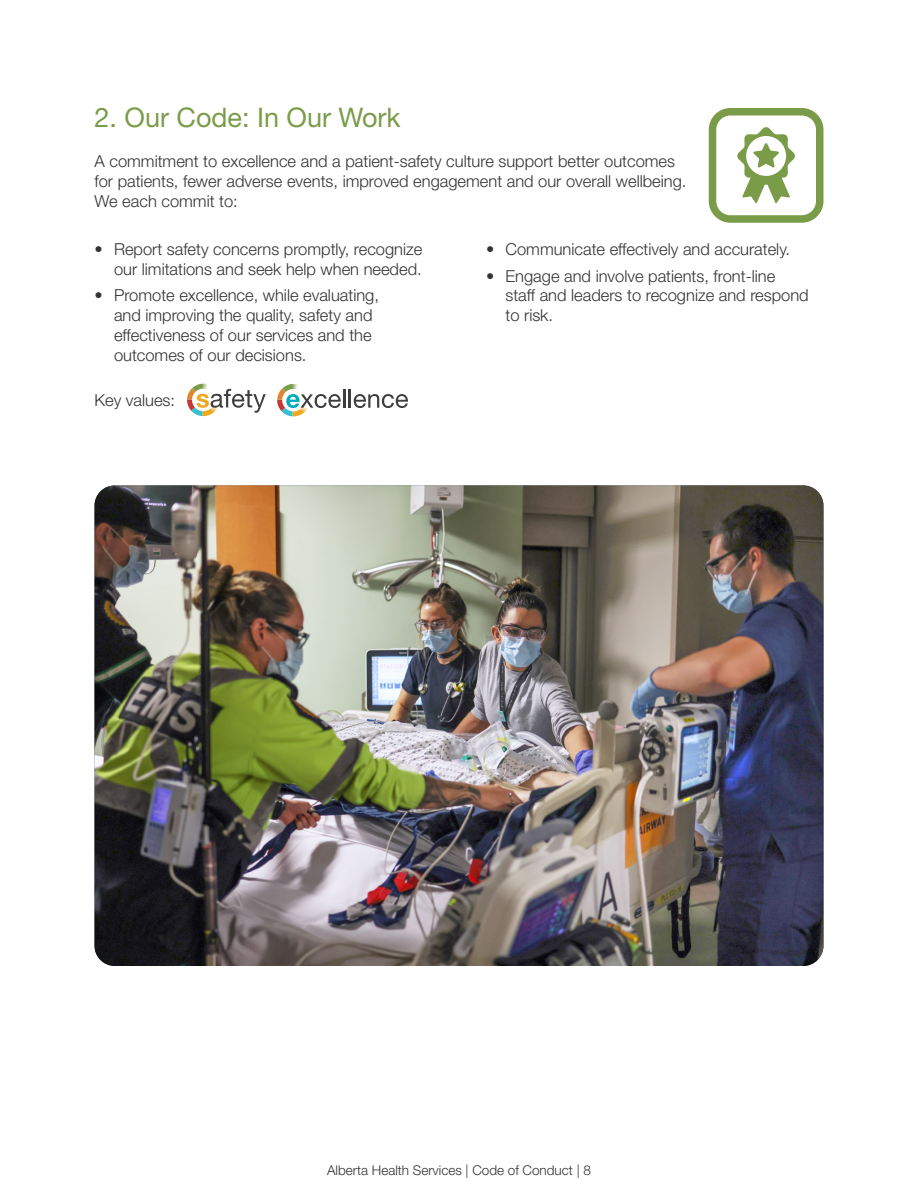
<style>
.page{position:relative;width:918px;height:1188px;background:#fff}
.page>*{position:absolute;margin:0;border:0;box-sizing:border-box;transform-origin:0 0}
.header-blue{font:27px "Helvetica Neue LT Std";color:#7a9c49}
.bullets{font:300 16.5px/19.8px "Helvetica Neue LT Std";color:#333}
.reg{font:300 16.5px/19.8px "Helvetica Neue LT Std";color:#333}
.t1{font:300 13.5px "Helvetica Neue LT Std";color:#333}
</style>
<div class="page">
<img style="left:94px;top:485px;width:730px;height:481px">
<svg style="left:737px;top:127px;width:58px;height:76px"></svg>
<div style="left:709px;top:108px;width:115px;height:115px;border:8px solid #7a9c49;border-radius:18px"></div>
<svg style="left:187px;top:384px;width:79px;height:32px"></svg>
<svg style="left:277px;top:384px;width:131px;height:32px"></svg>
<p class="header-blue" style="left:94px;top:102px;width:308px">2. Our Code: In Our Work</p>
<p class="reg" style="left:94px;top:151px;width:594px">A commitment to excellence and a patient-safety culture support better outcomes for patients, fewer adverse events, improved engagement and our overall wellbeing.<br>We each commit to:</p>
<p class="bullets" style="left:94px;top:239px;width:329px;text-align:right">• Report safety concerns promptly, recognize our limitations and seek help when needed.</p>
<p class="bullets" style="left:114px;top:285px;width:267px;text-indent:-20px">• Promote excellence, while evaluating, and improving the quality, safety and effectiveness of our services and the outcomes of our decisions.</p>
<p class="bullets" style="left:486px;top:239px;width:306px">• Communicate effectively and accurately.</p>
<p class="bullets" style="left:506px;top:266px;width:305px;text-indent:-20px">• Engage and involve patients, front-line staff and leaders to recognize and respond to risk.</p>
<p class="reg" style="left:94px;top:390px;width:82px">Key values:</p>
<p class="t1" style="left:327px;top:1161px;width:265px">Alberta Health Services | Code of Conduct | 8</p>
</div>
